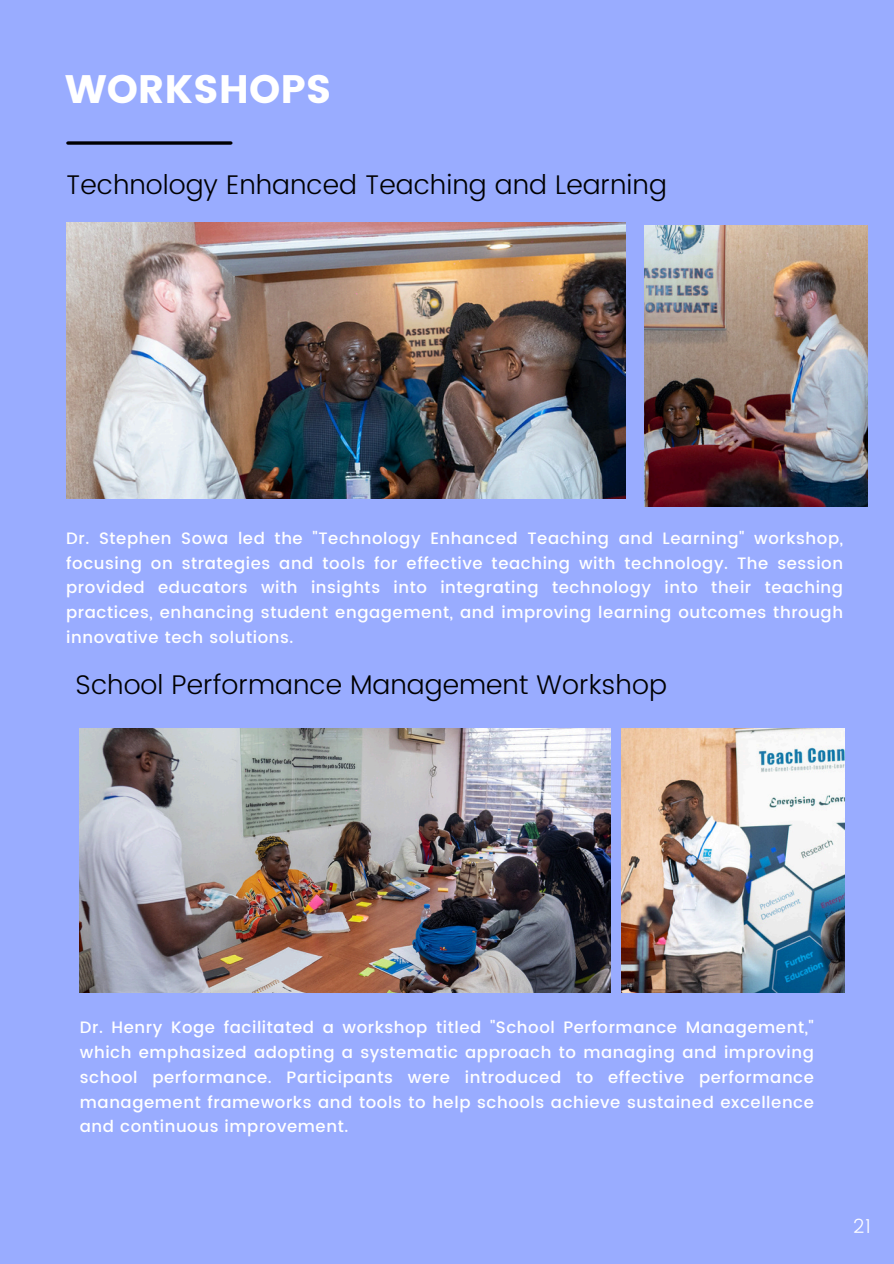
<style>
.page{position:relative;width:894px;height:1264px;background:#fff}
.page>*{position:absolute;margin:0;border:0;box-sizing:border-box;transform-origin:0 0}
.t1{font:39.75px "Poppins";color:#fff}
.t2{font:300 27px "Poppins";color:#000}
.t3{font:300 19.5px "Poppins";color:#fff}
.t4{font:500 16.5px/24.8px "Poppins";letter-spacing:.035em;color:#fff;text-align:justify}
</style>
<div class="page">
<div style="left:0;top:0;width:893px;height:1263px;background:#99acff"></div>
<svg style="left:68px;top:141px;width:163px;height:4px"></svg>
<img style="left:80px;top:728px;width:530px;height:264px">
<img style="left:66px;top:222px;width:559px;height:277px">
<img style="left:621px;top:728px;width:223px;height:264px">
<img style="left:644px;top:225px;width:223px;height:282px">
<h1 class="t1" style="left:65px;top:66px;width:267px">WORKSHOPS</h1>
<p class="t2" style="left:66px;top:169px;width:602px">Technology Enhanced Teaching and Learning</p>
<p class="t4" style="left:66px;top:526px;width:778px">Dr. Stephen Sowa led the "Technology Enhanced Teaching and Learning" workshop, focusing on strategies and tools for effective teaching with technology. The session provided educators with insights into integrating technology into their teaching practices, enhancing student engagement, and improving learning outcomes through innovative tech solutions.</p>
<p class="t2" style="left:76px;top:668px;width:592px">School Performance Management Workshop</p>
<h2 class="t4" style="left:80px;top:1015px;width:735px">Dr. Henry Koge facilitated a workshop titled "School Performance Management," which emphasized adopting a systematic approach to managing and improving school performance. Participants were introduced to effective performance management frameworks and tools to help schools achieve sustained excellence and continuous improvement.</h2>
<p class="t3" style="left:853px;top:1215px;width:19px">21</p>
</div>
